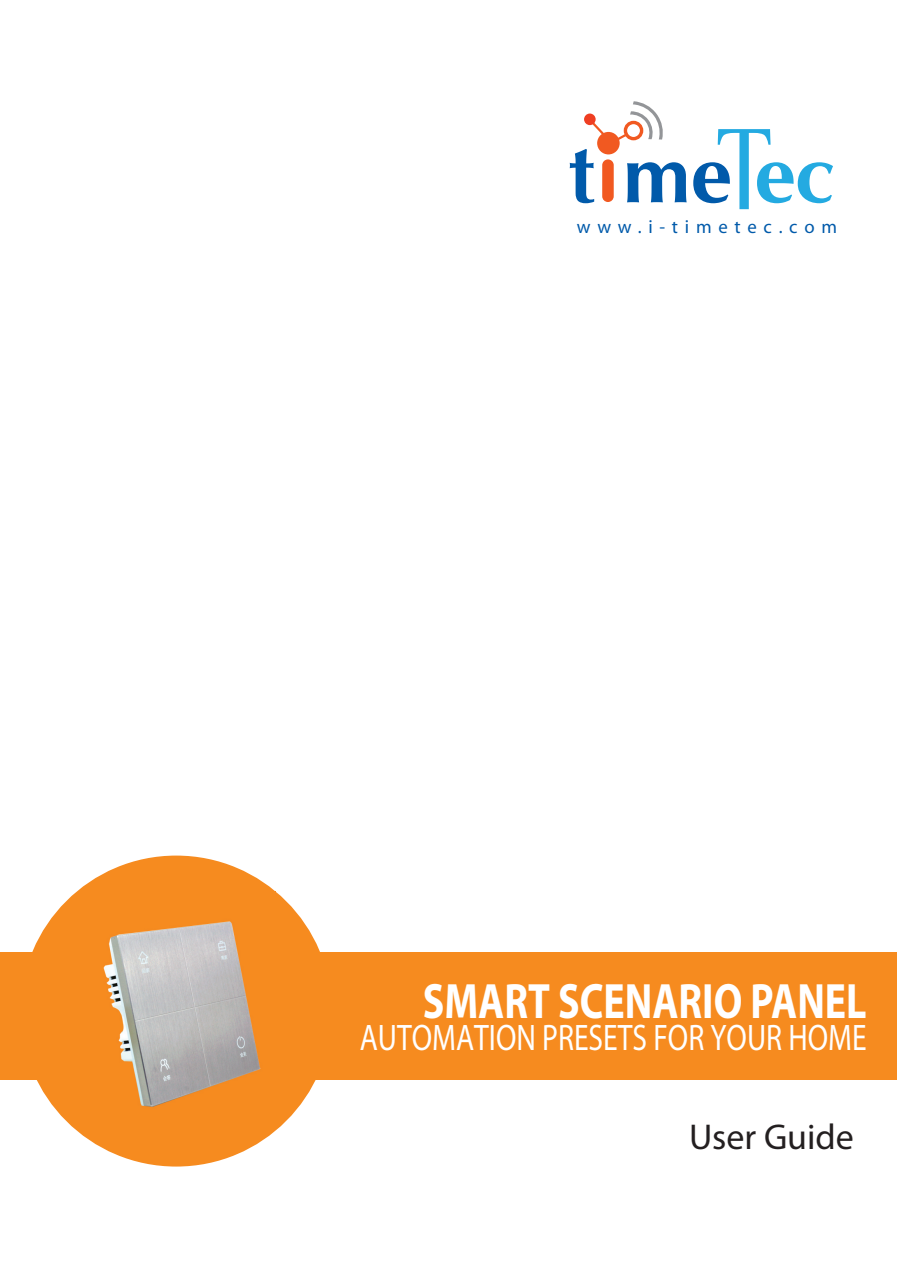
<style>
.page{position:relative;width:903px;height:1288px;background:#fff}
.page>*{position:absolute;margin:0;border:0;box-sizing:border-box;transform-origin:0 0}
.t1{font:700 49.95px "Myriad Pro";color:#fff;scale:.8 1}
.t2{font:37.12px "Myriad";color:#fff;scale:.8 1}
.t3{font:36px "Myriad Pro";color:#231f20}
.t4{font:18.68px "Myriad";letter-spacing:.36em;color:#015aaa}
</style>
<div class="page">
<svg style="left:693px;top:129px;width:140px;height:80px"></svg>
<svg style="left:569px;top:101px;width:117px;height:102px"></svg>
<div style="left:0;top:952px;width:896px;height:127px;background:#f68b1f"></div>
<div style="left:21px;top:855px;width:311px;height:311px;background:#f68b1f;border-radius:50%"></div>
<img style="left:103px;top:921px;width:158px;height:186px">
<p class="t4" style="left:577px;top:217px;width:262px">www.i-timetec.com</p>
<h1 class="t1" style="left:423px;top:969px;width:556px">SMART SCENARIO PANEL</h1>
<p class="t2" style="left:360px;top:1019px;width:635px">AUTOMATION PRESETS FOR YOUR HOME</p>
<p class="t3" style="left:689px;top:1115px;width:166px">User Guide</p>
</div>
